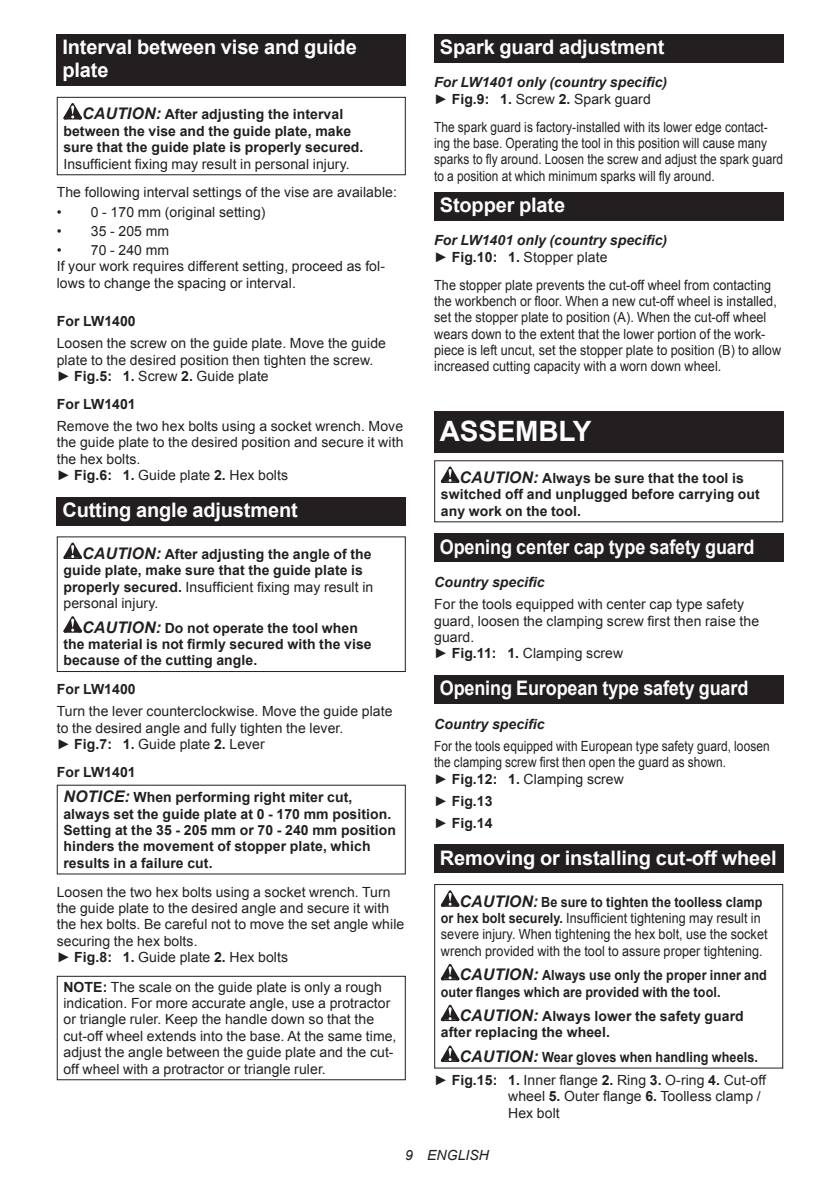
<style>
.page{position:relative;width:840px;height:1191px;background:#fff}
.page>*{position:absolute;margin:0;border:0;box-sizing:border-box;transform-origin:0 0}
.t1{font:700 28px "Arial";letter-spacing:-.01em;color:#fff}
.t2{font:700 20px/23.4px "Arial";letter-spacing:-.01em;color:#fff}
.t3{font:700 20px "Arial";letter-spacing:-.01em;color:#fff;scale:.9 1}
.t4{font:14px/16.4px "Arial";letter-spacing:.005em;color:#231f20}
.t5{font:700 14px/16.4px "Arial";letter-spacing:.005em;color:#231f20}
.t6{font:14px/16.4px "Arial";letter-spacing:.005em;color:#231f20;scale:.9 1}
.t7{font:14px/16.4px "Arial";letter-spacing:.005em;color:#231f20;scale:.85 1}
.t8{font:700 14px/16.4px "Arial";letter-spacing:.005em;color:#231f20;scale:.9 1}
.t9{font:italic 700 14px/16.4px "Arial";letter-spacing:.005em;color:#231f20}
.t10{font:italic 14px "Arial";letter-spacing:.005em;color:#231f20}
.s1{font-style:italic;font-size:16px}
.s2{font-weight:700}
.s3{font-weight:400}
.s4{font-weight:400;font-style:normal}
.s5{font-style:normal}
.s6{font-weight:700;font-style:italic;font-size:16px}
</style>
<div class="page">
<div style="left:57px;top:34px;width:348px;height:52px;background:#231f20"></div>
<svg style="left:63px;top:103px;width:19px;height:16px"></svg>
<div style="left:57px;top:97px;width:348px;height:78px;border:1px solid #231f20"></div>
<div style="left:57px;top:497px;width:348px;height:28px;background:#231f20"></div>
<svg style="left:63px;top:542px;width:19px;height:17px"></svg>
<svg style="left:63px;top:616px;width:19px;height:16px"></svg>
<div style="left:57px;top:536px;width:348px;height:136px;border:1px solid #231f20"></div>
<div style="left:57px;top:975px;width:348px;height:105px;border:1px solid #231f20"></div>
<div style="left:434px;top:34px;width:348px;height:29px;background:#231f20"></div>
<div style="left:434px;top:192px;width:348px;height:28px;background:#231f20"></div>
<div style="left:434px;top:411px;width:348px;height:41px;background:#231f20"></div>
<svg style="left:440px;top:466px;width:19px;height:17px"></svg>
<div style="left:434px;top:533px;width:348px;height:29px;background:#231f20"></div>
<div style="left:434px;top:675px;width:348px;height:29px;background:#231f20"></div>
<div style="left:434px;top:844px;width:348px;height:29px;background:#231f20"></div>
<svg style="left:440px;top:890px;width:19px;height:16px"></svg>
<svg style="left:440px;top:964px;width:19px;height:16px"></svg>
<svg style="left:440px;top:1004px;width:19px;height:17px"></svg>
<svg style="left:440px;top:1045px;width:19px;height:17px"></svg>
<div style="left:434px;top:884px;width:348px;height:184px;border:1px solid #231f20"></div>
<h2 class="t2" style="left:62px;top:37px;width:296px">Interval between vise and guide plate</h2>
<p class="t5" style="left:63px;top:107px;width:301px;text-indent:19px"><span class="s1">CAUTION:</span> After adjusting the interval between the vise and the guide plate, make sure that the guide plate is properly secured.</p>
<p class="t4" style="left:57px;top:149px;width:341px;line-height:28.8px;text-indent:7px">Insufficient fixing may result in personal injury.<br>The following interval settings of the vise are available:</p>
<p class="t4" style="left:57px;top:203px;width:210px">• 0 - 170 mm (original setting)</p>
<p class="t4" style="left:57px;top:223px;width:114px">• 35 - 205 mm</p>
<p class="t4" style="left:57px;top:242px;width:329px">• 70 - 240 mm<br>If your work requires different setting, proceed as fol&shy;lows to change the spacing or interval.</p>
<p class="t5" style="left:57px;top:314px;width:80px">For LW1400</p>
<p class="t4" style="left:57px;top:335px;width:330px">Loosen the screw on the guide plate. Move the guide plate to the desired position then tighten the screw. ► <span class="s2">Fig.5: 1.</span> Screw <span class="s2">2.</span> Guide plate</p>
<p class="t5" style="left:57px;top:397px;width:80px">For LW1401</p>
<p class="t4" style="left:57px;top:418px;width:348px">Remove the two hex bolts using a socket wrench. Move the guide plate to the desired position and secure it with the hex bolts.<br>► <span class="s2">Fig.6: 1.</span> Guide plate <span class="s2">2.</span> Hex bolts</p>
<h2 class="t2" style="left:62px;top:500px;width:237px">Cutting angle adjustment</h2>
<p class="t5" style="left:63px;top:547px;width:311px;text-indent:19px"><span class="s1">CAUTION:</span> After adjusting the angle of the guide plate, make sure that the guide plate is properly secured. <span class="s3">Insufficient fixing may result in personal injury.</span></p>
<p class="t5" style="left:63px;top:620px;width:309px;text-indent:19px"><span class="s1">CAUTION:</span> Do not operate the tool when the material is not firmly secured with the vise because of the cutting angle.</p>
<p class="t5" style="left:57px;top:682px;width:80px">For LW1400</p>
<p class="t4" style="left:57px;top:703px;width:337px">Turn the lever counterclockwise. Move the guide plate to the desired angle and fully tighten the lever.<br>► <span class="s2">Fig.7: 1.</span> Guide plate <span class="s2">2.</span> Lever</p>
<p class="t5" style="left:63px;top:760px;width:290px;line-height:25.6px;text-indent:-7px">For LW1401<br><span class="s1">NOTICE:</span> When performing right miter cut,</p>
<p class="t5" style="left:63px;top:806px;width:334px">always set the guide plate at 0 - 170 mm position.<br>Setting at the 35 - 205 mm or 70 - 240 mm position hinders the movement of stopper plate, which results in a failure cut.</p>
<p class="t4" style="left:57px;top:883px;width:349px">Loosen the two hex bolts using a socket wrench. Turn the guide plate to the desired angle and secure it with the hex bolts. Be careful not to move the set angle while securing the hex bolts.<br>► <span class="s2">Fig.8: 1.</span> Guide plate <span class="s2">2.</span> Hex bolts</p>
<p class="t4" style="left:63px;top:978px;width:334px"><span class="s2">NOTE:</span> The scale on the guide plate is only a rough indication. For more accurate angle, use a protractor or triangle ruler. Keep the handle down so that the cut-off wheel extends into the base. At the same time, adjust the angle between the guide plate and the cut&shy;off wheel with a protractor or triangle ruler.</p>
<h2 class="t2" style="left:439px;top:37px;width:226px">Spark guard adjustment</h2>
<p class="t9" style="left:434px;top:75px;width:234px">For LW1401 only (country specific) <span class="s4">►</span> <span class="s5">Fig.9: 1.</span> <span class="s4">Screw</span> <span class="s5">2.</span> <span class="s4">Spark guard</span></p>
<p class="t7" style="left:434px;top:119px;width:412px">The spark guard is factory-installed with its lower edge contact&shy;ing the base. Operating the tool in this position will cause many sparks to fly around. Loosen the screw and adjust the spark guard to a position at which minimum sparks will fly around.</p>
<h2 class="t2" style="left:439px;top:195px;width:127px">Stopper plate</h2>
<p class="t9" style="left:434px;top:233px;width:234px">For LW1401 only (country specific) <span class="s4">►</span> <span class="s5">Fig.10: 1.</span> <span class="s4">Stopper plate</span></p>
<p class="t6" style="left:434px;top:276px;width:387px">The stopper plate prevents the cut-off wheel from contacting the workbench or floor. When a new cut-off wheel is installed, set the stopper plate to position (A). When the cut-off wheel wears down to the extent that the lower portion of the work&shy;piece is left uncut, set the stopper plate to position (B) to allow increased cutting capacity with a worn down wheel.</p>
<h1 class="t1" style="left:439px;top:420px;width:153px">ASSEMBLY</h1>
<p class="t5" style="left:440px;top:471px;width:320px;text-indent:19px"><span class="s1">CAUTION:</span> Always be sure that the tool is switched off and unplugged before carrying out any work on the tool.</p>
<h2 class="t3" style="left:439px;top:538px;width:351px">Opening center cap type safety guard</h2>
<p class="t9" style="left:434px;top:574px;width:112px">Country specific</p>
<p class="t4" style="left:434px;top:596px;width:326px">For the tools equipped with center cap type safety guard, loosen the clamping screw first then raise the guard.<br>► <span class="s2">Fig.11: 1.</span> Clamping screw</p>
<h2 class="t3" style="left:439px;top:680px;width:344px">Opening European type safety guard</h2>
<p class="t9" style="left:434px;top:716px;width:112px">Country specific</p>
<p class="t7" style="left:434px;top:738px;width:396px">For the tools equipped with European type safety guard, loosen the clamping screw first then open the guard as shown.<br>► <span class="s2">Fig.12: 1.</span> Clamping screw</p>
<p class="t5" style="left:434px;top:791px;width:60px;line-height:22px"><span class="s3">►</span> Fig.13 <span class="s3">►</span> Fig.14</p>
<h2 class="t2" style="left:439px;top:847px;width:338px">Removing or installing cut-off wheel</h2>
<p class="t6" style="left:440px;top:893px;width:364px;text-indent:19px"><span class="s6">CAUTION:</span> <span class="s2">Be sure to tighten the toolless clamp or hex bolt securely.</span> Insufficient tightening may result in severe injury. When tightening the hex bolt, use the socket wrench provided with the tool to assure proper tightening.</p>
<p class="t8" style="left:440px;top:968px;width:363px;text-indent:19px"><span class="s1">CAUTION:</span> Always use only the proper inner and outer flanges which are provided with the tool.</p>
<p class="t5" style="left:440px;top:1009px;width:304px;text-indent:19px"><span class="s1">CAUTION:</span> Always lower the safety guard after replacing the wheel.</p>
<p class="t8" style="left:434px;top:1046px;width:370px;line-height:23px;text-indent:25px"><span class="s1">CAUTION:</span> Wear gloves when handling wheels. <span class="s3">►</span> Fig.15: 1. <span class="s3">Inner flange</span> 2. <span class="s3">Ring</span> 3. <span class="s3">O-ring</span> 4. <span class="s3">Cut-off</span></p>
<p class="t4" style="left:508px;top:1089px;width:254px">wheel <span class="s2">5.</span> Outer flange <span class="s2">6.</span> Toolless clamp /<br>Hex bolt</p>
<p class="t10" style="left:405px;top:1150px;width:85px">9 ENGLISH</p>
</div>
